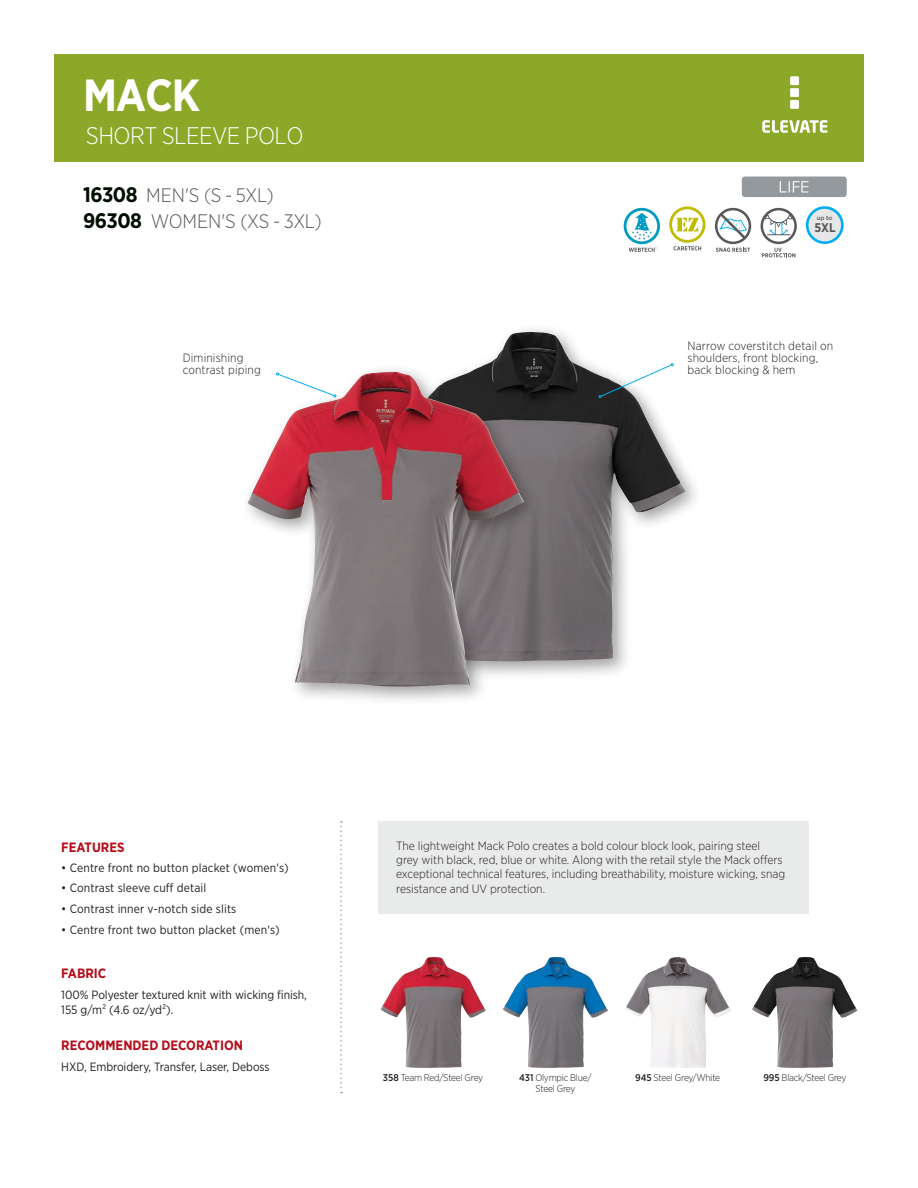
<style>
.page{position:relative;width:918px;height:1188px;background:#fff}
.page>*{position:absolute;margin:0;border:0;box-sizing:border-box;transform-origin:0 0}
.Product_Name{font:700 45px "Gotham Narrow";color:#fff}
.Secondary_Name{font:300 24px "Gotham Narrow";letter-spacing:-.025em;color:#fff}
.t1{font:300 19.5px "Gotham Narrow";letter-spacing:-.025em;color:#57585a}
.Item_Bullets{font:700 13.5px "Gotham Narrow";color:#b50e1a}
.t2{font:700 12.6px "Gotham Narrow";color:#57585a}
.Item_Description{font:300 12px/14.4px "Gotham Narrow";color:#231f20}
.Product_Features{font:12px "Gotham Narrow";letter-spacing:.01em;color:#231f20}
.Feature_Call_out{font:300 12px/12px "Gotham Narrow";letter-spacing:.01em;color:#231f20}
.Fabric{font:12px/15px "Gotham Narrow";letter-spacing:-.005em;color:#231f20}
.Decoration_Methods{font:12px "Gotham Narrow";letter-spacing:-.005em;color:#231f20}
.Colour_Name{font:300 9.75px/11.7px "Gotham Narrow";letter-spacing:-.025em;color:#231f20;text-align:center}
.t3{font:500 6px "Gotham";color:#57585a}
.s1{font-weight:700;font-size:21px;color:#000d00}
.s2{font-weight:500}
</style>
<div class="page">
<div style="left:365px;top:324px;width:339px;height:357px;background:#231f20;opacity:.43"></div>
<img style="left:372px;top:332px;width:314px;height:329px">
<div style="left:240px;top:364px;width:303px;height:342px;background:#231f20;opacity:.43"></div>
<img style="left:247px;top:372px;width:277px;height:314px">
<svg style="left:276px;top:373px;width:60px;height:24px"></svg>
<div style="left:378px;top:821px;width:431px;height:93px;background:#e9eaea"></div>
<div style="left:54px;top:54px;width:810px;height:108px;background:#8ca828"></div>
<svg style="left:340px;top:821px;width:2px;height:272px"></svg>
<svg style="left:762px;top:120px;width:65px;height:13px"></svg>
<div style="left:790px;top:100px;width:9px;height:9px;background:#fff"></div>
<div style="left:790px;top:88px;width:9px;height:9px;background:#fff"></div>
<div style="left:790px;top:76px;width:9px;height:9px;background:#fff"></div>
<svg style="left:669px;top:206px;width:37px;height:44px"></svg>
<svg style="left:624px;top:208px;width:36px;height:44px"></svg>
<svg style="left:761px;top:208px;width:36px;height:49px"></svg>
<svg style="left:715px;top:208px;width:36px;height:44px"></svg>
<svg style="left:806px;top:206px;width:38px;height:38px"></svg>
<img style="left:380px;top:957px;width:106px;height:111px">
<img style="left:503px;top:957px;width:105px;height:111px">
<img style="left:625px;top:957px;width:106px;height:111px">
<img style="left:752px;top:957px;width:106px;height:111px">
<img style="left:741px;top:176px;width:106px;height:21px">
<svg style="left:599px;top:363px;width:75px;height:35px"></svg>
<p class="Product_Name" style="left:83px;top:66px;width:119px">MACK</p>
<p class="Secondary_Name" style="left:86px;top:121px;width:219px">SHORT SLEEVE POLO</p>
<p class="t1" style="left:83px;top:183px;width:192px"><span class="s1">16308</span> MEN'S (S - 5XL)</p>
<p class="t1" style="left:83px;top:210px;width:240px"><span class="s1">96308</span> WOMEN'S (XS - 3XL)</p>
<p class="Feature_Call_out" style="left:183px;top:351px;width:80px">Diminishing contrast piping</p>
<p class="t3" style="left:817px;top:215px;width:17px">up to</p>
<p class="t2" style="left:815px;top:219px;width:23px">5XL</p>
<p class="Feature_Call_out" style="left:688px;top:339px;width:147px">Narrow coverstitch detail on shoulders, front blocking, back blocking &amp; hem</p>
<p class="Item_Bullets" style="left:61px;top:838px;width:65px">FEATURES</p>
<p class="Product_Features" style="left:61px;top:860px;width:229px">• Centre front no button placket (women's)</p>
<p class="Product_Features" style="left:61px;top:881px;width:146px">• Contrast sleeve cuff detail</p>
<p class="Product_Features" style="left:61px;top:901px;width:177px">• Contrast inner v-notch side slits</p>
<p class="Product_Features" style="left:61px;top:923px;width:220px">• Centre front two button placket (men's)</p>
<p class="Item_Bullets" style="left:61px;top:964px;width:46px">FABRIC</p>
<p class="Fabric" style="left:61px;top:987px;width:247px">100% Polyester textured knit with wicking finish,<br>155 g/m² (4.6 oz/yd²).</p>
<p class="Item_Bullets" style="left:61px;top:1037px;width:183px">RECOMMENDED DECORATION</p>
<p class="Decoration_Methods" style="left:61px;top:1060px;width:210px">HXD, Embroidery, Transfer, Laser, Deboss</p>
<p class="Item_Description" style="left:396px;top:838px;width:390px">The lightweight Mack Polo creates a bold colour block look, pairing steel grey with black, red, blue or white. Along with the retail style the Mack offers exceptional technical features, including breathability, moisture wicking, snag resistance and UV protection.</p>
<p class="Colour_Name" style="left:383px;top:1071px;width:102px"><span class="s2">358</span> Team Red/Steel Grey</p>
<p class="Colour_Name" style="left:519px;top:1071px;width:74px"><span class="s2">431</span> Olympic Blue/<br>Steel Grey</p>
<p class="Colour_Name" style="left:635px;top:1071px;width:87px"><span class="s2">945</span> Steel Grey/White</p>
<p class="Colour_Name" style="left:763px;top:1071px;width:84px"><span class="s2">995</span> Black/Steel Grey</p>
</div>
